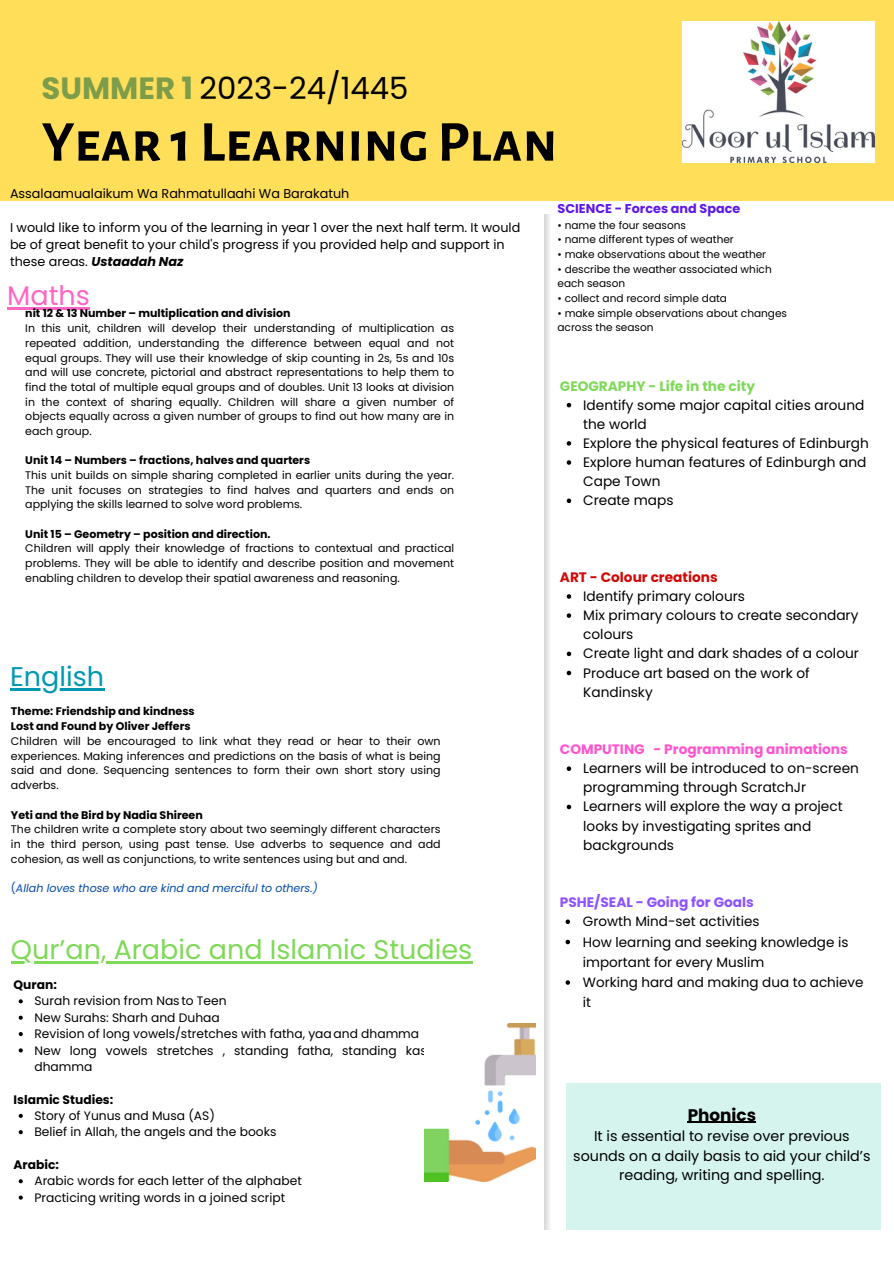
<style>
.page{position:relative;width:894px;height:1264px;background:#fff}
.page>*{position:absolute;margin:0;border:0;box-sizing:border-box;transform-origin:0 0}
.t1{font:700 57.9px "Alegreya Sans SC";color:#000}
.t2{font:30.75px "Poppins";color:#000}
.t3{font:27px "Poppins";color:#7ed957}
.t4{font:27px "Poppins";color:#0097b2}
.t5{font:27px "Poppins";color:#ff66c4}
.t6{font:700 16.8px "Poppins";color:#000}
.t7{font:14.25px/19.6px "Poppins";color:#000;text-align:center}
.t8{font:13.65px/19.2px "Poppins";color:#000}
.t9{font:700 13.65px "Poppins";color:#ff54d0}
.t10{font:700 13.65px "Poppins";color:#7ed957}
.t11{font:700 13.65px "Poppins";color:#8c52ff}
.t12{font:700 13.65px "Poppins";color:#d10808}
.t13{font:13.5px/20.2px "Poppins";color:#000}
.t14{font:12.75px/17px "Poppins";color:#000}
.t15{font:700 12.75px "Poppins";color:#5e17eb}
.t16{font:12.3px/16.4px "Poppins";color:#000}
.t17{font:700 12.3px "Poppins";color:#000}
.t18{font:11.1px/14.7px "Poppins";color:#000;text-align:justify}
.t19{font:700 11.1px "Poppins";color:#000}
.t20{font:italic 11.1px "Poppins";color:#004aad}
.t21{font:10.95px/14.7px "Poppins";color:#000;text-align:justify}
.t22{font:700 10.95px "Poppins";color:#000}
.t23{font:10.5px "Poppins";color:#000}
.s1{font-weight:700;color:#7d9d4a}
.s2{font-weight:700;font-style:italic}
.s3{font-style:normal}
</style>
<div class="page">
<div style="left:0;top:0;width:893px;height:201px;background:#ffde59"></div>
<div style="left:544px;top:214px;width:6px;height:1015px;background:#e5e5e5"></div>
<svg style="left:19px;top:999px;width:4px;height:4px"></svg>
<svg style="left:19px;top:1015px;width:4px;height:4px"></svg>
<svg style="left:19px;top:1032px;width:4px;height:4px"></svg>
<svg style="left:19px;top:1048px;width:4px;height:4px"></svg>
<svg style="left:19px;top:1113px;width:4px;height:4px"></svg>
<svg style="left:19px;top:1130px;width:4px;height:4px"></svg>
<svg style="left:19px;top:1179px;width:4px;height:4px"></svg>
<svg style="left:19px;top:1195px;width:4px;height:4px"></svg>
<img style="left:424px;top:1023px;width:111px;height:158px">
<div style="left:566px;top:1082px;width:314px;height:147px;background:#d6f4ee"></div>
<img style="left:682px;top:22px;width:192px;height:140px">
<hr style="left:11px;top:961px;width:461px;height:2px;background:#7ed957">
<hr style="left:10px;top:688px;width:94px;height:2px;background:#0097b2">
<hr style="left:7px;top:307px;width:83px;height:2px;background:#ff66c4">
<hr style="left:687px;top:1121px;width:68px;height:1px;background:#000">
<svg style="left:566px;top:403px;width:5px;height:4px"></svg>
<svg style="left:566px;top:441px;width:5px;height:4px"></svg>
<svg style="left:566px;top:460px;width:5px;height:5px"></svg>
<svg style="left:566px;top:498px;width:5px;height:5px"></svg>
<svg style="left:566px;top:594px;width:5px;height:4px"></svg>
<svg style="left:566px;top:613px;width:5px;height:5px"></svg>
<svg style="left:566px;top:651px;width:5px;height:5px"></svg>
<svg style="left:566px;top:670px;width:5px;height:5px"></svg>
<svg style="left:566px;top:766px;width:5px;height:5px"></svg>
<svg style="left:566px;top:804px;width:5px;height:5px"></svg>
<svg style="left:565px;top:919px;width:5px;height:5px"></svg>
<svg style="left:565px;top:939px;width:5px;height:5px"></svg>
<svg style="left:565px;top:980px;width:5px;height:4px"></svg>
<p class="t2" style="left:42px;top:67px;width:368px"><span class="s1">SUMMER 1</span> 2023-24/1445</p>
<p class="t1" style="left:42px;top:114px;width:517px">Year 1 Learning Plan</p>
<p class="t14" style="left:10px;top:185px;width:341px">Assalaamualaikum Wa Rahmatullaahi Wa Barakatuh</p>
<p class="t14" style="left:10px;top:219px;width:511px">I would like to inform you of the learning in year 1 over the next half term. It would be of great benefit to your child's progress if you provided help and support in these areas. <span class="s2">Ustaadah Naz</span></p>
<p class="t5" style="left:7px;top:276px;width:84px">Maths</p>
<p class="t22" style="left:25px;top:306px;width:267px">nit 12 &amp; 13 Number – multiplication and division</p>
<p class="t21" style="left:25px;top:321px;width:430px">In this unit, children will develop their understanding of multiplication as repeated addition, understanding the difference between equal and not equal groups. They will use their knowledge of skip counting in 2s, 5s and 10s and will use concrete, pictorial and abstract representations to help them to find the total of multiple equal groups and of doubles. Unit 13 looks at division in the context of sharing equally. Children will share a given number of objects equally across a given number of groups to find out how many are in each group.</p>
<p class="t22" style="left:25px;top:453px;width:286px">Unit 14 – Numbers – fractions, halves and quarters</p>
<p class="t21" style="left:25px;top:468px;width:430px">This unit builds on simple sharing completed in earlier units during the year.<br>The unit focuses on strategies to find halves and quarters and ends on applying the skills learned to solve word problems.</p>
<p class="t22" style="left:25px;top:526px;width:247px">Unit 15 – Geometry – position and direction.</p>
<p class="t21" style="left:25px;top:541px;width:430px">Children will apply their knowledge of fractions to contextual and practical problems. They will be able to identify and describe position and movement enabling children to develop their spatial awareness and reasoning.</p>
<p class="t4" style="left:10px;top:657px;width:96px">English</p>
<p class="t19" style="left:11px;top:703px;width:185px">Theme: Friendship and kindness</p>
<p class="t19" style="left:11px;top:718px;width:181px">Lost and Found by Oliver Jeffers</p>
<p class="t18" style="left:11px;top:733px;width:431px">Children will be encouraged to link what they read or hear to their own experiences. Making inferences and predictions on the basis of what is being said and done. Sequencing sentences to form their own short story using adverbs.</p>
<p class="t19" style="left:11px;top:807px;width:193px">Yeti and the Bird by Nadia Shireen</p>
<p class="t18" style="left:11px;top:822px;width:431px">The children write a complete story about two seemingly different characters in the third person, using past tense. Use adverbs to sequence and add cohesion, as well as conjunctions, to write sentences using but and and.</p>
<h4 class="t20" style="left:11px;top:880px;width:308px"><span class="s3">(</span>Allah loves those who are kind and merciful to others.)</h4>
<h3 class="t3" style="left:11px;top:930px;width:462px">Qur’an, Arabic and Islamic Studies</h3>
<h2 class="t17" style="left:14px;top:976px;width:45px">Quran:</h2>
<h1 class="t16" style="left:34px;top:992px;width:194px">Surah revision from Nas to Teen</h1>
<p class="t16" style="left:34px;top:1009px;width:187px">New Surahs: Sharh and Duhaa</p>
<p class="t16" style="left:34px;top:1025px;width:386px">Revision of long vowels/stretches with fatha, yaaand dhamma</p>
<p class="t16" style="left:34px;top:1042px;width:499px">New long vowels stretches , standing fatha, standing kasra and inverted dhamma</p>
<p class="t17" style="left:14px;top:1090px;width:101px">Islamic Studies:</p>
<p class="t16" style="left:34px;top:1107px;width:182px">Story of Yunus and Musa (AS)</p>
<p class="t16" style="left:34px;top:1123px;width:243px">Belief in Allah, the angels and the books</p>
<p class="t17" style="left:14px;top:1156px;width:47px">Arabic:</p>
<p class="t16" style="left:34px;top:1172px;width:269px">Arabic words for each letter of the alphabet</p>
<p class="t16" style="left:34px;top:1189px;width:252px">Practicing writing words in a joined script</p>
<p class="t15" style="left:557px;top:200px;width:184px">SCIENCE - Forces and Space</p>
<p class="t23" style="left:557px;top:217px;width:130px">• name the four seasons</p>
<h3 class="t23" style="left:557px;top:232px;width:178px">• name different types of weather</h3>
<p class="t23" style="left:557px;top:247px;width:210px">• make observations about the weather</p>
<p class="t23" style="left:557px;top:261px;width:216px">• describe the weather associated which</p>
<p class="t23" style="left:557px;top:276px;width:69px">each season</p>
<p class="t23" style="left:557px;top:291px;width:171px">• collect and record simple data</p>
<p class="t23" style="left:557px;top:305px;width:231px">• make simple observations about changes</p>
<p class="t23" style="left:557px;top:320px;width:98px">across the season</p>
<p class="t10" style="left:559px;top:376px;width:196px">GEOGRAPHY - Life in the city</p>
<p class="t8" style="left:583px;top:395px;width:282px">Identify some major capital cities around the world</p>
<h3 class="t8" style="left:583px;top:433px;width:287px">Explore the physical features of Edinburgh</h3>
<h6 class="t8" style="left:583px;top:452px;width:285px">Explore human features of Edinburgh and<br>Cape Town</h6>
<p class="t8" style="left:583px;top:491px;width:92px">Create maps</p>
<p class="t12" style="left:559px;top:567px;width:159px">ART - Colour creations</p>
<p class="t8" style="left:583px;top:586px;width:163px">Identify primary colours</p>
<p class="t8" style="left:583px;top:605px;width:276px">Mix primary colours to create secondary colours</p>
<p class="t8" style="left:583px;top:644px;width:277px">Create light and dark shades of a colour</p>
<h6 class="t8" style="left:583px;top:663px;width:228px">Produce art based on the work of<br>Kandinsky</h6>
<p class="t9" style="left:559px;top:739px;width:289px">COMPUTING - Programming animations</p>
<p class="t8" style="left:583px;top:758px;width:277px">Learners will be introduced to on-screen programming through ScratchJr</p>
<p class="t8" style="left:583px;top:797px;width:261px">Learners will explore the way a project looks by investigating sprites and backgrounds</p>
<h6 class="t11" style="left:559px;top:892px;width:195px">PSHE/SEAL - Going for Goals</h6>
<p class="t13" style="left:582px;top:911px;width:178px">Growth Mind-set activities</p>
<p class="t13" style="left:582px;top:931px;width:267px">How learning and seeking knowledge is important for every Muslim</p>
<h5 class="t13" style="left:582px;top:972px;width:282px">Working hard and making dua to achieve it</h5>
<h4 class="t6" style="left:687px;top:1102px;width:70px">Phonics</h4>
<h4 class="t7" style="left:573px;top:1126px;width:298px">It is essential to revise over previous sounds on a daily basis to aid your child’s reading, writing and spelling.</h4>
</div>
